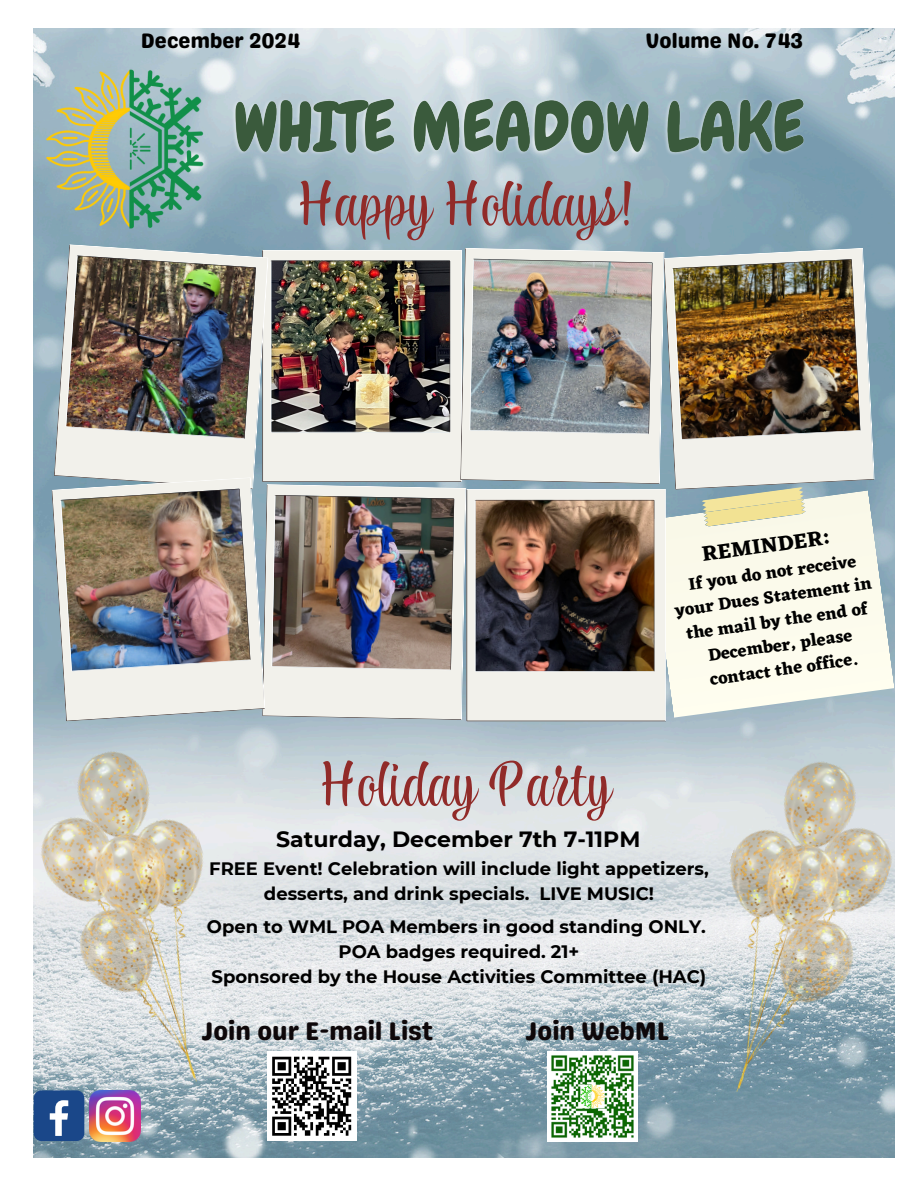
<style>
.page{position:relative;width:918px;height:1188px;background:#fff}
.page>*{position:absolute;margin:0;border:0;box-sizing:border-box;transform-origin:0 0}
.t1{font:66px "TT Knickerbockers Script";color:#912b29}
.t2{font:25.5px "Genty Sans";color:#0e080a}
.t3{font:700 22.05px "Montserrat";color:#000}
.t4{font:700 21.6px "Eczar";color:#000}
.t5{font:21px "Genty Sans";color:#000}
.t6{font:700 18px/25px "Montserrat";color:#000;text-align:center}
.t7{font:700 17.55px/24.3px "Eczar";color:#000;text-align:center}
</style>
<div class="page">
<img style="left:34px;top:28px;width:860px;height:1130px">
<img style="left:548px;top:1051px;width:90px;height:90px">
<div style="left:34px;top:1090px;width:50px;height:51px;background:#1a4789;border-radius:8px"></div>
<svg style="left:50px;top:1105px;width:18px;height:31px"></svg>
<img style="left:90px;top:1105px;width:51px;height:36px">
<div style="left:267px;top:1051px;width:90px;height:90px;background:#fff"></div>
<svg style="left:272px;top:1056px;width:80px;height:80px"></svg>
<img style="left:45px;top:68px;width:161px;height:161px">
<svg style="left:666px;top:490px;width:229px;height:228px;background:#ecefe5"></svg>
<svg style="left:701px;top:490px;width:105px;height:36px;background:#e1dca9"></svg>
<svg style="left:664px;top:480px;width:211px;height:10px;background:#aabbc2"></svg>
<img style="left:665px;top:248px;width:210px;height:232px">
<img style="left:269px;top:250px;width:191px;height:232px">
<img style="left:467px;top:489px;width:199px;height:232px">
<svg style="left:54px;top:244px;width:11px;height:233px;background:#aec0c8"></svg>
<img style="left:65px;top:244px;width:204px;height:240px">
<img style="left:267px;top:484px;width:199px;height:236px">
<svg style="left:51px;top:489px;width:214px;height:232px;background:#bac7cc"></svg>
<img style="left:52px;top:477px;width:213px;height:232px">
<svg style="left:460px;top:248px;width:5px;height:236px"></svg>
<img style="left:465px;top:248px;width:200px;height:236px">
<img style="left:33px;top:734px;width:235px;height:371px">
<img style="left:664px;top:744px;width:231px;height:371px">
<img style="left:227px;top:85px;width:584px;height:87px">
<h4 class="t5" style="left:141px;top:28px;width:161px">December 2024</h4>
<p class="t5" style="left:646px;top:28px;width:159px">Volume No. 743</p>
<p class="t1" style="left:297px;top:170px;width:341px">Happy Holidays!</p>
<p class="t1" style="left:319px;top:750px;width:292px">Holiday Party</p>
<p class="t3" style="left:276px;top:825px;width:366px">Saturday, December 7th 7-11PM</p>
<h4 class="t4" style="left:700px;top:541px;width:131px;rotate:-8deg">REMINDER:</h4>
<p class="t7" style="left:670px;top:574px;width:200px;rotate:-8deg">If you do not receive your Dues Statement in the mail by the end of<br>December, please contact the office.</p>
<p class="t6" style="left:209px;top:856px;width:501px">FREE Event! Celebration will include light appetizers, desserts, and drink specials. LIVE MUSIC!</p>
<p class="t6" style="left:207px;top:914px;width:501px">Open to WML POA Members in good standing ONLY.</p>
<p class="t6" style="left:339px;top:939px;width:242px">POA badges required. 21+</p>
<p class="t6" style="left:212px;top:964px;width:496px">Sponsored by the House Activities Committee (HAC)</p>
<p class="t2" style="left:201px;top:1016px;width:233px">Join our E-mail List</p>
<p class="t2" style="left:526px;top:1016px;width:145px">Join WebML</p>
</div>
